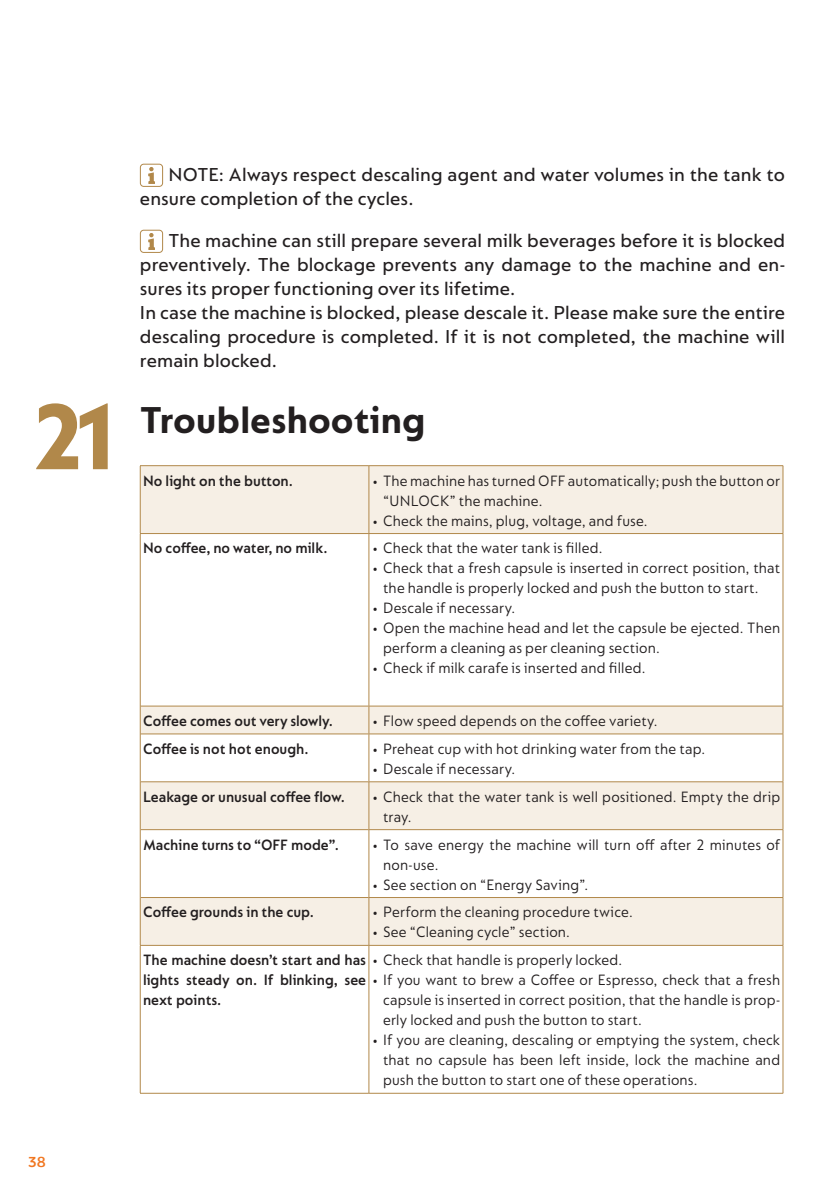
<style>
.page{position:relative;width:840px;height:1191px;background:#fff}
.page>*{position:absolute;margin:0;border:0;box-sizing:border-box;transform-origin:0 0}
.t1{font:100px "Nespresso Lucas Xtra Bd";color:#b1884a;scale:.95 1}
.TITLE_H1{font:700 40px "Nespresso Lucas";letter-spacing:-.005em;color:#231f20}
.t2{font:500 20px/24px "Nespresso Lucas";letter-spacing:.005em;color:#231f20}
.TROUBLE_BULLET{font:16px/20px "Nespresso Lucas";letter-spacing:.01em;color:#231f20;scale:.95 1}
.TROUBLE_PROBLEM{font:600 16px "Nespresso Lucas";color:#231f20;scale:.95 1}
.TROUBLE_PROBLEM-2{font:16px/20px "Nespresso Lucas";letter-spacing:.01em;color:#231f20;scale:.95 1}
.t3{font:700 14px "Nespresso";color:#f17721}
.s1{font-weight:600}
</style>
<div class="page">
<div style="left:140px;top:164px;width:23px;height:23px;border:1px solid #b1884a;border-radius:3px"></div>
<svg style="left:148px;top:167px;width:7px;height:17px"></svg>
<div style="left:140px;top:230px;width:23px;height:23px;border:1px solid #b1884a;border-radius:3px"></div>
<svg style="left:148px;top:233px;width:7px;height:17px"></svg>
<svg style="left:141px;top:466px;width:641px;height:267px"></svg>
<svg style="left:141px;top:734px;width:641px;height:359px"></svg>
<hr style="left:140px;top:705px;width:228px;height:1px;background:#b1884a">
<hr style="left:140px;top:733px;width:228px;height:1px;background:#b1884a">
<hr style="left:140px;top:829px;width:228px;height:1px;background:#b1884a">
<hr style="left:140px;top:781px;width:228px;height:1px;background:#b1884a">
<hr style="left:140px;top:897px;width:228px;height:1px;background:#b1884a">
<hr style="left:140px;top:465px;width:229px;height:1px;background:#b1884a">
<hr style="left:140px;top:466px;width:1px;height:67px;background:#b1884a">
<hr style="left:140px;top:533px;width:229px;height:1px;background:#b1884a">
<hr style="left:140px;top:945px;width:1px;height:148px;background:#b1884a">
<hr style="left:140px;top:534px;width:1px;height:172px;background:#b1884a">
<svg style="left:140px;top:706px;width:1px;height:28px"></svg>
<hr style="left:140px;top:734px;width:1px;height:48px;background:#b1884a">
<hr style="left:140px;top:782px;width:1px;height:47px;background:#b1884a">
<hr style="left:140px;top:829px;width:1px;height:68px;background:#b1884a">
<hr style="left:140px;top:897px;width:1px;height:48px;background:#b1884a">
<hr style="left:140px;top:945px;width:229px;height:1px;background:#b1884a">
<hr style="left:369px;top:465px;width:413px;height:1px;background:#b1884a">
<hr style="left:368px;top:466px;width:1px;height:67px;background:#b1884a">
<hr style="left:782px;top:466px;width:1px;height:67px;background:#b1884a">
<hr style="left:369px;top:533px;width:413px;height:1px;background:#b1884a">
<hr style="left:368px;top:534px;width:1px;height:172px;background:#b1884a">
<hr style="left:782px;top:534px;width:1px;height:172px;background:#b1884a">
<hr style="left:368px;top:705px;width:414px;height:1px;background:#b1884a">
<svg style="left:368px;top:706px;width:1px;height:27px"></svg>
<svg style="left:782px;top:706px;width:1px;height:27px"></svg>
<hr style="left:368px;top:733px;width:414px;height:1px;background:#b1884a">
<hr style="left:368px;top:734px;width:1px;height:47px;background:#b1884a">
<hr style="left:782px;top:734px;width:1px;height:47px;background:#b1884a">
<hr style="left:368px;top:781px;width:414px;height:1px;background:#b1884a">
<hr style="left:368px;top:782px;width:1px;height:47px;background:#b1884a">
<hr style="left:782px;top:782px;width:1px;height:47px;background:#b1884a">
<hr style="left:368px;top:829px;width:414px;height:1px;background:#b1884a">
<hr style="left:368px;top:830px;width:1px;height:67px;background:#b1884a">
<hr style="left:782px;top:830px;width:1px;height:67px;background:#b1884a">
<hr style="left:368px;top:897px;width:414px;height:1px;background:#b1884a">
<hr style="left:368px;top:897px;width:1px;height:48px;background:#b1884a">
<hr style="left:782px;top:897px;width:1px;height:48px;background:#b1884a">
<hr style="left:369px;top:945px;width:413px;height:1px;background:#b1884a">
<hr style="left:368px;top:945px;width:1px;height:148px;background:#b1884a">
<hr style="left:782px;top:945px;width:1px;height:148px;background:#b1884a">
<hr style="left:140px;top:1093px;width:229px;height:1px;background:#b1884a">
<hr style="left:369px;top:1093px;width:413px;height:1px;background:#b1884a">
<h1 class="t1" style="left:32px;top:379px;width:91px">21</h1>
<p class="t3" style="left:28px;top:1152px;width:19px">38</p>
<p class="t2" style="left:140px;top:162px;width:646px;text-indent:28px">NOTE: Always respect descaling agent and water volumes in the tank to ensure completion of the cycles.</p>
<p class="t2" style="left:140px;top:228px;width:646px;text-indent:28px">The machine can still prepare several milk beverages before it is blocked preventively. The blockage prevents any damage to the machine and en&shy;sures its proper functioning over its lifetime.<br>In case the machine is blocked, please descale it. Please make sure the entire descaling procedure is completed. If it is not completed, the machine will remain blocked.</p>
<p class="TITLE_H1" style="left:140px;top:397px;width:287px">Troubleshooting</p>
<p class="TROUBLE_PROBLEM" style="left:143px;top:471px;width:159px">No light on the button.</p>
<h1 class="TROUBLE_BULLET" style="left:383px;top:470px;width:419px;text-indent:-11px">• The machine has turned OFF automatically; push the button or “UNLOCK” the machine.</h1>
<h1 class="TROUBLE_BULLET" style="left:371px;top:510px;width:292px">• Check the mains, plug, voltage, and fuse.</h1>
<p class="TROUBLE_PROBLEM" style="left:143px;top:539px;width:195px">No coffee, no water, no milk.</p>
<h1 class="TROUBLE_BULLET" style="left:371px;top:538px;width:244px">• Check that the water tank is filled.</h1>
<h1 class="TROUBLE_BULLET" style="left:383px;top:558px;width:419px;text-indent:-11px">• Check that a fresh capsule is inserted in correct position, that the handle is properly locked and push the button to start.</h1>
<h1 class="TROUBLE_BULLET" style="left:371px;top:598px;width:152px">• Descale if necessary.</h1>
<h1 class="TROUBLE_BULLET" style="left:383px;top:618px;width:419px;text-indent:-11px">• Open the machine head and let the capsule be ejected. Then perform a cleaning as per cleaning section.</h1>
<h1 class="TROUBLE_BULLET" style="left:371px;top:658px;width:289px">• Check if milk carafe is inserted and filled.</h1>
<p class="TROUBLE_PROBLEM" style="left:143px;top:711px;width:201px">Coffee comes out very slowly.</p>
<h1 class="TROUBLE_BULLET" style="left:371px;top:710px;width:302px">• Flow speed depends on the coffee variety.</h1>
<p class="TROUBLE_PROBLEM" style="left:143px;top:739px;width:176px">Coffee is not hot enough.</p>
<h1 class="TROUBLE_BULLET" style="left:371px;top:738px;width:352px">• Preheat cup with hot drinking water from the tap.</h1>
<h1 class="TROUBLE_BULLET" style="left:371px;top:758px;width:152px">• Descale if necessary.</h1>
<p class="TROUBLE_PROBLEM" style="left:143px;top:787px;width:214px">Leakage or unusual coffee flow.</p>
<h1 class="TROUBLE_BULLET" style="left:383px;top:786px;width:419px;text-indent:-11px">• Check that the water tank is well positioned. Empty the drip tray.</h1>
<p class="TROUBLE_PROBLEM" style="left:143px;top:835px;width:207px">Machine turns to “OFF mode”.</p>
<h1 class="TROUBLE_BULLET" style="left:383px;top:834px;width:419px;text-indent:-11px">• To save energy the machine will turn off after 2 minutes of non-use.</h1>
<h1 class="TROUBLE_BULLET" style="left:371px;top:874px;width:229px">• See section on “Energy Saving”.</h1>
<p class="TROUBLE_PROBLEM" style="left:143px;top:903px;width:181px">Coffee grounds in the cup.</p>
<h1 class="TROUBLE_BULLET" style="left:371px;top:902px;width:276px">• Perform the cleaning procedure twice.</h1>
<h1 class="TROUBLE_BULLET" style="left:371px;top:922px;width:210px">• See “Cleaning cycle” section.</h1>
<p class="TROUBLE_PROBLEM-2" style="left:143px;top:949px;width:671px"><span class="s1">The machine doesn’t start and has</span> • Check that handle is properly locked.<br><span class="s1">lights steady on. If blinking, see</span> • If you want to brew a Coffee or Espresso, check that a fresh <span class="s1">next points.</span></p>
<h1 class="TROUBLE_BULLET" style="left:383px;top:989px;width:419px">capsule is inserted in correct position, that the handle is prop&shy;erly locked and push the button to start.</h1>
<h1 class="TROUBLE_BULLET" style="left:383px;top:1029px;width:419px;text-align:justify;text-indent:-11px">• If you are cleaning, descaling or emptying the system, check that no capsule has been left inside, lock the machine and push the button to start one of these operations.</h1>
</div>
